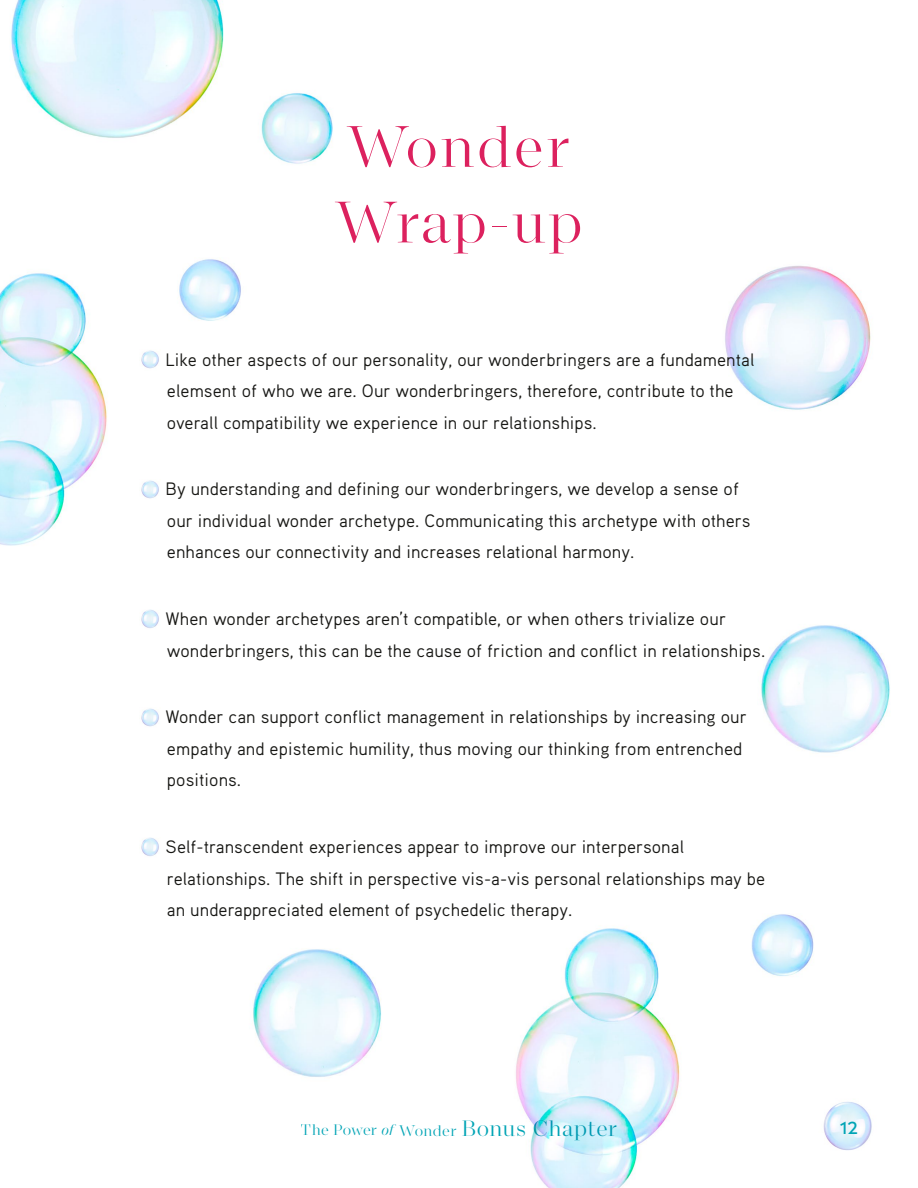
<style>
.page{position:relative;width:918px;height:1188px;background:#fff}
.page>*{position:absolute;margin:0;border:0;box-sizing:border-box;transform-origin:0 0}
.t1{font:300 63px/75.6px "Macklin Display";letter-spacing:.035em;color:#dc215e}
.t2{font:18px/31.5px "Aaux Pro OT";letter-spacing:.005em;color:#171714}
.t3{font:300 16.5px "Macklin Display";letter-spacing:.01em;color:#00a4b5}
.t4{font:500 16.5px "Madera";color:#00a4b5}
.s1{font-style:italic}
.s2{font-size:24px}
</style>
<div class="page">
<img style="left:0;top:0;width:333px;height:546px">
<img style="left:253px;top:914px;width:561px;height:274px">
<img style="left:725px;top:265px;width:165px;height:488px">
<img style="left:823px;top:1101px;width:49px;height:49px">
<img style="left:140px;top:350px;width:20px;height:20px">
<img style="left:140px;top:480px;width:20px;height:20px">
<img style="left:141px;top:609px;width:18px;height:19px">
<img style="left:141px;top:708px;width:18px;height:19px">
<img style="left:141px;top:837px;width:18px;height:19px">
<p class="t1" style="left:335px;top:108px;width:249px">Wonder<br>Wrap-up</p>
<p class="t2" style="left:166px;top:343px;width:590px">Like other aspects of our personality, our wonderbringers are a fundamental elemsent of who we are. Our wonderbringers, therefore, contribute to the overall compatibility we experience in our relationships.</p>
<p class="t2" style="left:166px;top:473px;width:586px">By understanding and defining our wonderbringers, we develop a sense of our individual wonder archetype. Communicating this archetype with others enhances our connectivity and increases relational harmony.</p>
<p class="t2" style="left:166px;top:603px;width:601px">When wonder archetypes aren’t compatible, or when others trivialize our wonderbringers, this can be the cause of friction and conflict in relationships.</p>
<p class="t2" style="left:166px;top:701px;width:583px">Wonder can support conflict management in relationships by increasing our empathy and epistemic humility, thus moving our thinking from entrenched positions.</p>
<p class="t2" style="left:166px;top:831px;width:601px">Self-transcendent experiences appear to improve our interpersonal relationships. The shift in perspective vis-a-vis personal relationships may be an underappreciated element of psychedelic therapy.</p>
<p class="t3" style="left:301px;top:1120px;width:318px">The Power <span class="s1">of</span> Wonder <span class="s2">Bonus Chapter</span></p>
<p class="t4" style="left:840px;top:1113px;width:20px">12</p>
</div>
